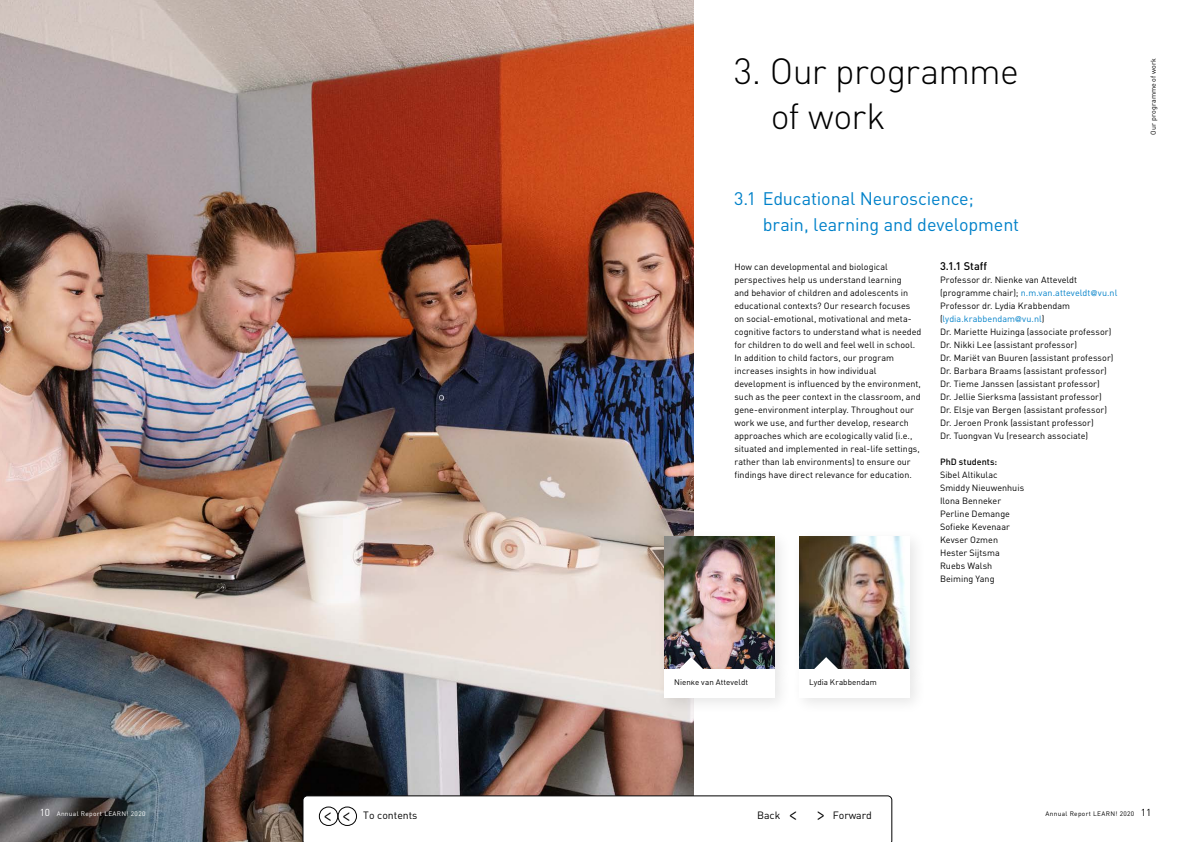
<style>
.page{position:relative;width:1191px;height:842px;background:#fff}
.page>*{position:absolute;margin:0;border:0;box-sizing:border-box;transform-origin:0 0}
.t1{font:300 36px/45px "DIN Pro";letter-spacing:-.02em;color:#000}
.t2{font:300 24px "DIN Pro";color:#000;scale:.8 1}
.t3{font:18px/26px "DIN Pro";letter-spacing:-.005em;color:#0081c9}
.t4{font:500 11px "DIN Pro";letter-spacing:-.005em;color:#000}
.t5{font:10.5px "DIN Pro";color:#000}
.t6{font:9px/13px "DIN Pro";letter-spacing:.005em;color:#000}
.t7{font:500 9px "DIN Pro";letter-spacing:.005em;color:#000}
.t8{font:8px "DIN Pro";letter-spacing:.01em;color:#000}
.t9{font:7px "DIN Pro";letter-spacing:.015em;color:#000}
.t10{font:6.5px "DIN Pro";letter-spacing:.05em;color:#000}
.t11{font:6.5px "DIN Pro";letter-spacing:.05em;color:#fff}
.s1{font-size:10px}
.s2{color:#0081c9}
</style>
<div class="page">
<img style="left:0;top:0;width:693px;height:842px">
<div style="left:655px;top:528px;width:136px;height:159px;background:#000;opacity:.1"></div>
<img style="left:664px;top:536px;width:110px;height:124px">
<div style="left:790px;top:528px;width:136px;height:159px;background:#000;opacity:.1"></div>
<img style="left:799px;top:536px;width:110px;height:124px">
<div style="left:655px;top:660px;width:136px;height:55px;background:#000;opacity:.1"></div>
<div style="left:664px;top:669px;width:110px;height:29px;background:#fff"></div>
<div style="left:790px;top:660px;width:136px;height:55px;background:#000;opacity:.1"></div>
<div style="left:799px;top:669px;width:110px;height:29px;background:#fff"></div>
<svg style="left:679px;top:657px;width:24px;height:12px"></svg>
<svg style="left:814px;top:657px;width:24px;height:12px"></svg>
<svg style="left:303px;top:796px;width:589px;height:46px"></svg>
<p class="t11" style="left:40px;top:809px;width:107px"><span class="s1">10</span> Annual Report LEARN! 2020</p>
<h1 class="t1" style="left:770px;top:46px;width:250px;text-indent:-37px">3. Our programme of work</h1>
<h3 class="t3" style="left:762px;top:184px;width:258px;text-indent:-28px">3.1 Educational Neuroscience; brain, learning and development</h3>
<p class="t6" style="left:734px;top:259px;width:189px">How can developmental and biological perspectives help us understand learning<br>and behavior of children and adolescents in educational contexts? Our research focuses on social-emotional, motivational and meta&shy;cognitive factors to understand what is needed for children to do well and feel well in school.<br>In addition to child factors, our program increases insights in how individual development is influenced by the environment, such as the peer context in the classroom, and gene-environment interplay. Throughout our work we use, and further develop, research approaches which are ecologically valid (i.e., situated and implemented in real-life settings, rather than lab environments) to ensure our findings have direct relevance for education.</p>
<p class="t4" style="left:940px;top:257px;width:49px">3.1.1 Staff</p>
<p class="t6" style="left:940px;top:272px;width:179px">Professor dr. Nienke van Atteveldt (programme chair); <span class="s2">n.m.van.atteveldt@vu.nl </span>Professor dr. Lydia Krabbendam (<span class="s2">lydia.krabbendam@vu.nl</span>)<br>Dr. Mariette Huizinga (associate professor)<br>Dr. Nikki Lee (assistant professor)<br>Dr. Mariët van Buuren (assistant professor)<br>Dr. Barbara Braams (assistant professor)<br>Dr. Tieme Janssen (assistant professor)<br>Dr. Jellie Sierksma (assistant professor)<br>Dr. Elsje van Bergen (assistant professor)<br>Dr. Jeroen Pronk (assistant professor)<br>Dr. Tuongvan Vu (research associate)</p>
<p class="t7" style="left:940px;top:454px;width:59px">PhD students:</p>
<p class="t6" style="left:940px;top:467px;width:86px">Sibel Altikulac<br>Smiddy Nieuwenhuis<br>Ilona Benneker<br>Perline Demange<br>Sofieke Kevenaar<br>Kevser Ozmen<br>Hester Sijtsma<br>Ruebs Walsh<br>Beiming Yang</p>
<p class="t9" style="left:1147px;top:134px;width:78px;rotate:-90deg">Our programme of work</p>
<p class="t8" style="left:674px;top:676px;width:76px">Nienke van Atteveldt</p>
<p class="t8" style="left:809px;top:676px;width:69px">Lydia Krabbendam</p>
<h2 class="t2" style="left:323px;top:795px;width:37px">&lt; &lt;</h2>
<p class="t5" style="left:363px;top:807px;width:56px">To contents</p>
<p class="t5" style="left:757px;top:807px;width:25px">Back</p>
<p class="t5" style="left:832px;top:807px;width:41px">Forward</p>
<h2 class="t2" style="left:788px;top:795px;width:14px">&lt;</h2>
<p class="t10" style="left:1045px;top:809px;width:107px">Annual Report LEARN! 2020 <span class="s1">11</span></p>
</div>
